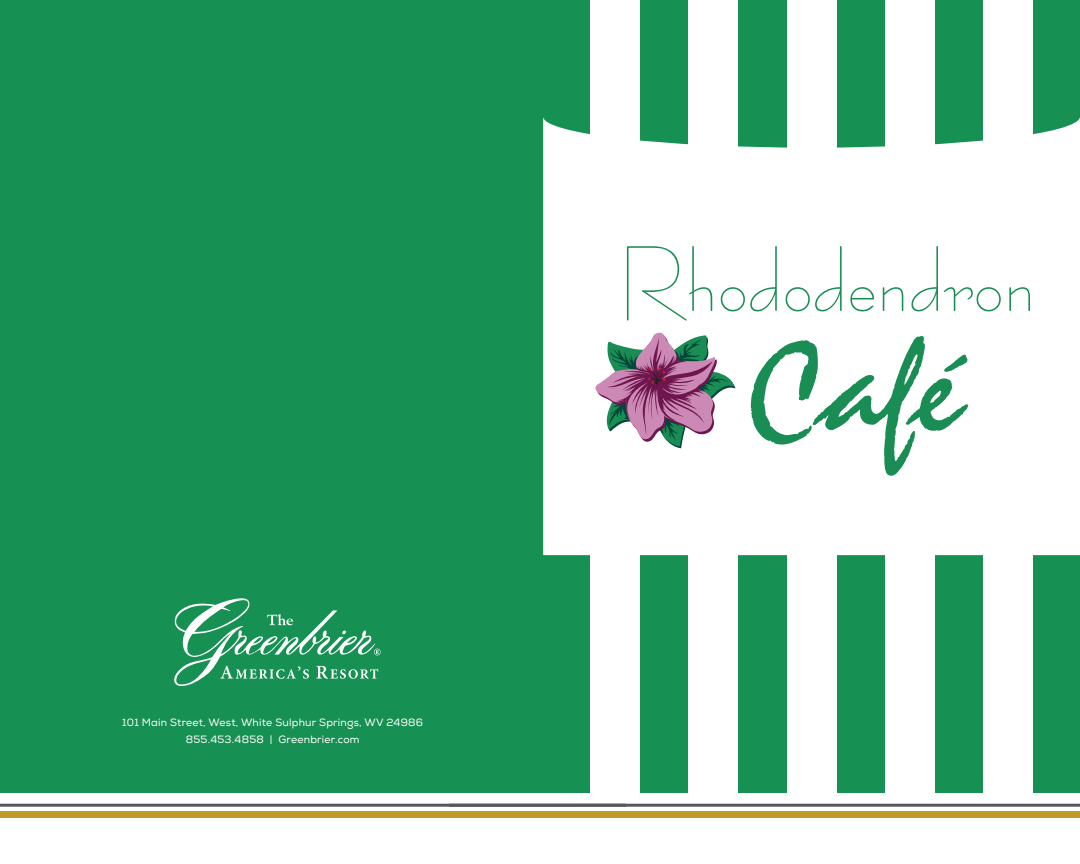
<style>
.page{position:relative;width:1080px;height:864px;background:#fff}
.page>*{position:absolute;margin:0;border:0;box-sizing:border-box;transform-origin:0 0}
.t1{font:142.35px "Staccato 222 BT";color:#198d53}
.t2{font:82.35px "Bernhard Fashion BT";color:#198d53}
.t3{font:10.5px/16.5px "Nexa";letter-spacing:.02em;color:#fff;text-align:center}
</style>
<div class="page">
<div style="left:1033px;top:0;width:47px;height:793px;background:#179053"></div>
<div style="left:934px;top:0;width:49px;height:793px;background:#179053"></div>
<div style="left:836px;top:0;width:49px;height:793px;background:#179053"></div>
<div style="left:738px;top:0;width:49px;height:793px;background:#179053"></div>
<div style="left:640px;top:0;width:49px;height:793px;background:#179053"></div>
<div style="left:543px;top:0;width:48px;height:793px;background:#179053"></div>
<div style="left:0;top:0;width:543px;height:793px;background:#179053"></div>
<div style="left:537px;top:811px;width:543px;height:7px;background:#bd9b25"></div>
<hr style="left:449px;top:804px;width:631px;height:3px;background:#57585a">
<div style="left:0;top:811px;width:543px;height:7px;background:#bd9b25"></div>
<hr style="left:0;top:804px;width:626px;height:3px;background:#57585a">
<div style="left:543px;top:117px;width:537px;height:438px;background:#fff"></div>
<svg style="left:595px;top:333px;width:140px;height:115px"></svg>
<svg style="left:174px;top:598px;width:207px;height:88px"></svg>
<p class="t3" style="left:122px;top:715px;width:302px">101 Main Street, West, White Sulphur Springs, WV 24986<br>855.453.4858 | Greenbrier.com</p>
<h2 class="t2" style="left:618px;top:232px;width:419px">Rhododendron</h2>
<h1 class="t1" style="left:744px;top:308px;width:218px">Café</h1>
</div>
